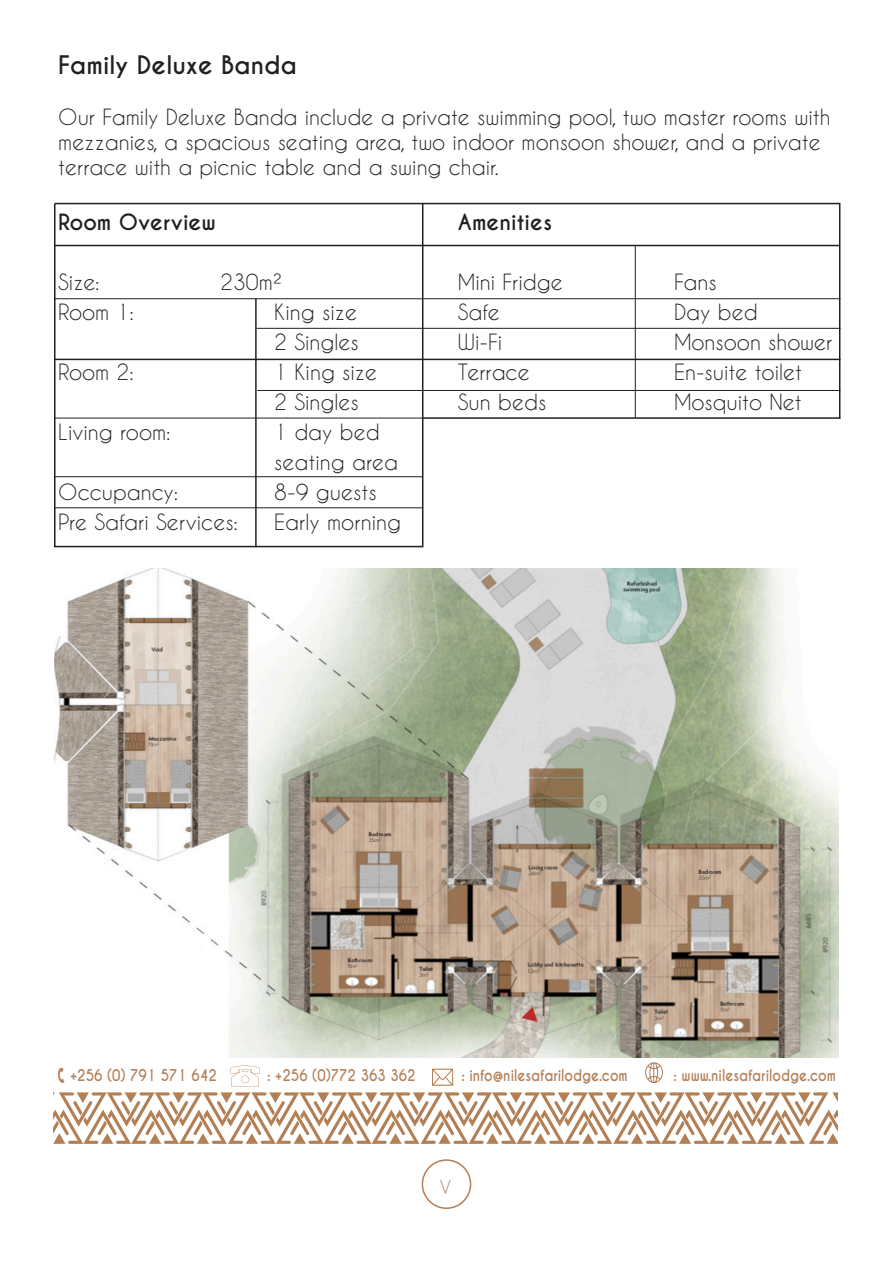
<style>
.page{position:relative;width:893px;height:1263px;background:#fff}
.page>*{position:absolute;margin:0;border:0;box-sizing:border-box;transform-origin:0 0}
.t1{font:700 24px "Caviar Dreams";color:#231f20}
.t2{font:21px/25.2px "Caviar Dreams";color:#231f20}
.t3{font:700 21px "Caviar Dreams";color:#231f20}
.t4{font:18px "Caviar Dreams";color:#b37f55}
.t5{font:700 15.3px "Caviar Dreams";color:#b37f55;scale:.87 1}
</style>
<div class="page">
<div style="left:422px;top:1159px;width:49px;height:50px;border:2px solid #b37f55;border-radius:50%"></div>
<img style="left:55px;top:569px;width:784px;height:488px">
<svg style="left:424px;top:202px;width:417px;height:217px"></svg>
<hr style="left:54px;top:245px;width:786px;height:1px;background:#231f20">
<hr style="left:55px;top:298px;width:785px;height:1px;background:#231f20">
<hr style="left:257px;top:328px;width:583px;height:1px;background:#231f20">
<hr style="left:55px;top:359px;width:785px;height:1px;background:#231f20">
<hr style="left:257px;top:390px;width:583px;height:1px;background:#231f20">
<hr style="left:422px;top:417px;width:418px;height:2px;background:#231f20">
<svg style="left:645px;top:1062px;width:18px;height:21px"></svg>
<svg style="left:230px;top:1065px;width:30px;height:21px"></svg>
<svg style="left:432px;top:1069px;width:21px;height:17px"></svg>
<img style="left:57px;top:1067px;width:8px;height:17px">
<svg style="left:53px;top:1092px;width:785px;height:52px"></svg>
<hr style="left:635px;top:246px;width:1px;height:172px;background:#231f20">
<svg style="left:54px;top:202px;width:370px;height:346px"></svg>
<p class="t1" style="left:58px;top:51px;width:240px">Family Deluxe Banda</p>
<p class="t2" style="left:58px;top:104px;width:774px">Our Family Deluxe Banda include a private swimming pool, two master rooms with mezzanies, a spacious seating area, two indoor monsoon shower, and a private terrace with a picnic table and a swing chair.</p>
<p class="t3" style="left:58px;top:210px;width:159px">Room Overview</p>
<p class="t3" style="left:458px;top:210px;width:96px">Amenities</p>
<p class="t2" style="left:58px;top:269px;width:43px">Size:</p>
<p class="t2" style="left:220px;top:269px;width:63px">230m²</p>
<p class="t2" style="left:58px;top:299px;width:77px">Room 1:</p>
<p class="t2" style="left:274px;top:299px;width:84px">King size</p>
<p class="t2" style="left:274px;top:329px;width:86px">2 Singles</p>
<p class="t2" style="left:58px;top:359px;width:77px">Room 2:</p>
<p class="t2" style="left:274px;top:359px;width:104px">1 King size</p>
<p class="t2" style="left:274px;top:389px;width:86px">2 Singles</p>
<p class="t2" style="left:58px;top:419px;width:114px">Living room:</p>
<p class="t2" style="left:274px;top:419px;width:107px">1 day bed</p>
<p class="t2" style="left:274px;top:449px;width:125px">seating area</p>
<p class="t2" style="left:58px;top:479px;width:121px">Occupancy:</p>
<p class="t2" style="left:274px;top:479px;width:104px">8-9 guests</p>
<p class="t2" style="left:58px;top:509px;width:181px">Pre Safari Services:</p>
<p class="t2" style="left:274px;top:509px;width:128px">Early morning</p>
<p class="t2" style="left:458px;top:269px;width:106px">Mini Fridge</p>
<p class="t2" style="left:674px;top:269px;width:44px">Fans</p>
<p class="t2" style="left:458px;top:299px;width:44px">Safe</p>
<p class="t2" style="left:674px;top:299px;width:85px">Day bed</p>
<p class="t2" style="left:458px;top:329px;width:46px">Wi-Fi</p>
<p class="t2" style="left:674px;top:329px;width:160px">Monsoon shower</p>
<p class="t2" style="left:458px;top:359px;width:73px">Terrace</p>
<p class="t2" style="left:674px;top:359px;width:130px">En-suite toilet</p>
<p class="t2" style="left:674px;top:389px;width:129px">Mosquito Net</p>
<p class="t2" style="left:458px;top:389px;width:90px">Sun beds</p>
<p class="t5" style="left:70px;top:1066px;width:170px">+256 (0) 791 571 642</p>
<p class="t5" style="left:267px;top:1066px;width:172px">: +256 (0)772 363 362</p>
<p class="t5" style="left:461px;top:1066px;width:193px">: info@nilesafarilodge.com</p>
<p class="t5" style="left:673px;top:1066px;width:188px">: www.nilesafarilodge.com</p>
<p class="t4" style="left:440px;top:1176px;width:13px">V</p>
</div>
